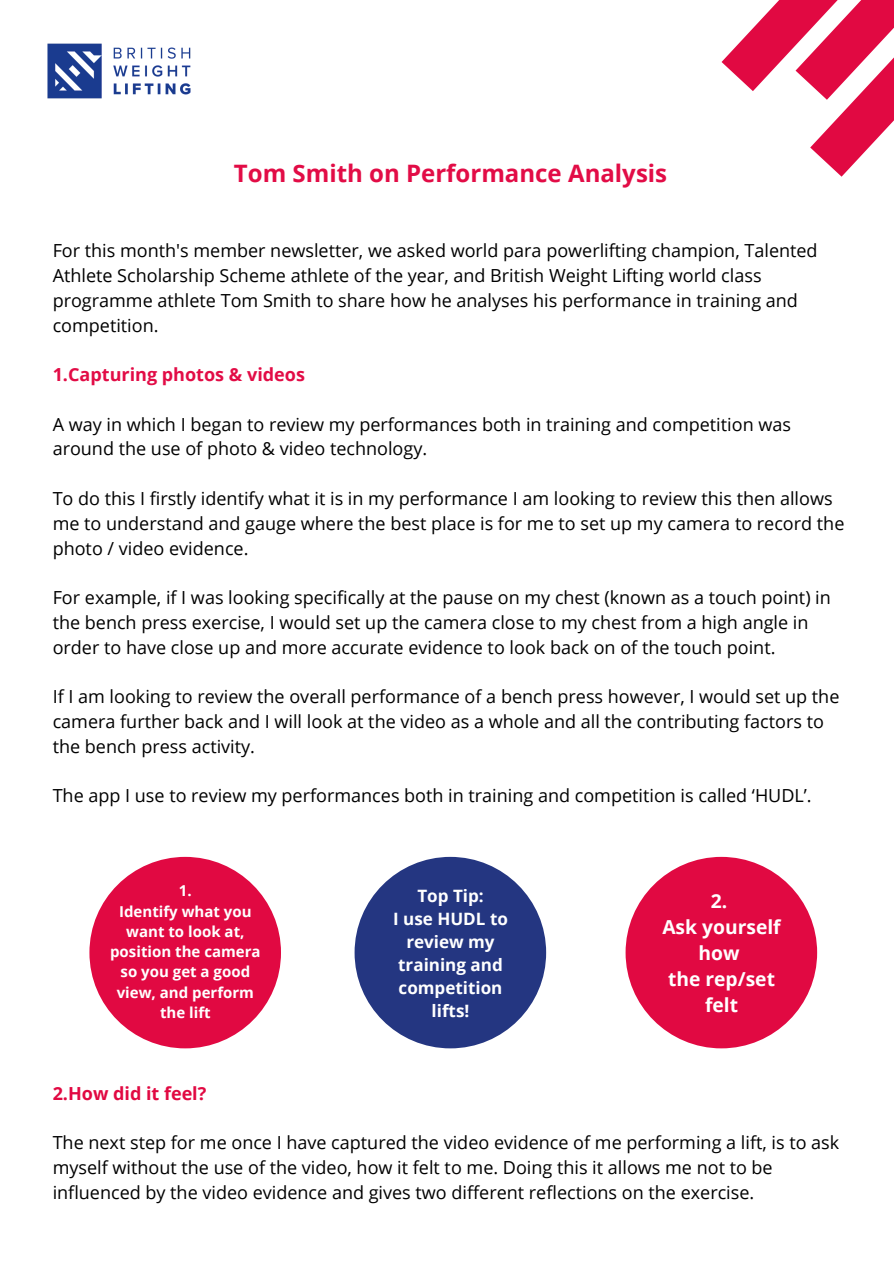
<style>
.page{position:relative;width:894px;height:1264px;background:#fff}
.page>*{position:absolute;margin:0;border:0;box-sizing:border-box;transform-origin:0 0}
.t1{font:700 24px "Open Sans";color:#e20c46}
.t2{font:700 19.2px/26px "Open Sans";color:#fff;text-align:center}
.t3{font:18px/24.8px "Open Sans";color:#000}
.t4{font:700 18px "Open Sans";color:#e20c46}
.t5{font:700 18px "Open Sans";color:#e10942}
.t6{font:700 17.1px/23px "Open Sans";color:#fff;text-align:center}
.t7{font:700 15px/20.2px "Open Sans";color:#fff;text-align:center}
</style>
<div class="page">
<svg style="left:721px;top:0;width:172px;height:177px"></svg>
<div style="left:89px;top:856px;width:192px;height:192px;background:#e10942;border-radius:50%"></div>
<div style="left:354px;top:856px;width:192px;height:192px;background:#243681;border-radius:50%"></div>
<div style="left:625px;top:856px;width:191px;height:192px;background:#e10942;border-radius:50%"></div>
<img style="left:47px;top:43px;width:144px;height:56px">
<p class="t1" style="left:234px;top:156px;width:434px">Tom Smith on Performance Analysis</p>
<p class="t3" style="left:53px;top:238px;width:766px">For this month's member newsletter, we asked world para powerlifting champion, Talented Athlete Scholarship Scheme athlete of the year, and British Weight Lifting world class programme athlete Tom Smith to share how he analyses his performance in training and competition.</p>
<p class="t4" style="left:53px;top:362px;width:254px">1.Capturing photos &amp; videos</p>
<p class="t3" style="left:53px;top:411px;width:739px">A way in which I began to review my performances both in training and competition was around the use of photo &amp; video technology.</p>
<p class="t3" style="left:53px;top:485px;width:793px">To do this I firstly identify what it is in my performance I am looking to review this then allows me to understand and gauge where the best place is for me to set up my camera to record the photo / video evidence.</p>
<p class="t3" style="left:53px;top:585px;width:779px">For example, if I was looking specifically at the pause on my chest (known as a touch point) in the bench press exercise, I would set up the camera close to my chest from a high angle in order to have close up and more accurate evidence to look back on of the touch point.</p>
<p class="t3" style="left:53px;top:684px;width:788px">If I am looking to review the overall performance of a bench press however, I would set up the camera further back and I will look at the video as a whole and all the contributing factors to the bench press activity.</p>
<p class="t3" style="left:53px;top:783px;width:760px">The app I use to review my performances both in training and competition is called ‘HUDL’.</p>
<p class="t7" style="left:179px;top:880px;width:14px">1.</p>
<p class="t7" style="left:110px;top:900px;width:152px">Identify what you want to look at, position the camera so you get a good view, and perform the lift</p>
<p class="t6" style="left:417px;top:883px;width:68px">Top Tip:</p>
<p class="t6" style="left:393px;top:906px;width:116px">I use HUDL to review my training and competition lifts!</p>
<p class="t2" style="left:710px;top:887px;width:18px">2.</p>
<p class="t2" style="left:662px;top:913px;width:120px">Ask yourself how</p>
<p class="t2" style="left:667px;top:965px;width:108px">the rep/set felt</p>
<p class="t5" style="left:53px;top:1080px;width:155px">2.How did it feel?</p>
<p class="t3" style="left:53px;top:1129px;width:788px">The next step for me once I have captured the video evidence of me performing a lift, is to ask myself without the use of the video, how it felt to me. Doing this it allows me not to be influenced by the video evidence and gives two different reflections on the exercise.</p>
</div>
